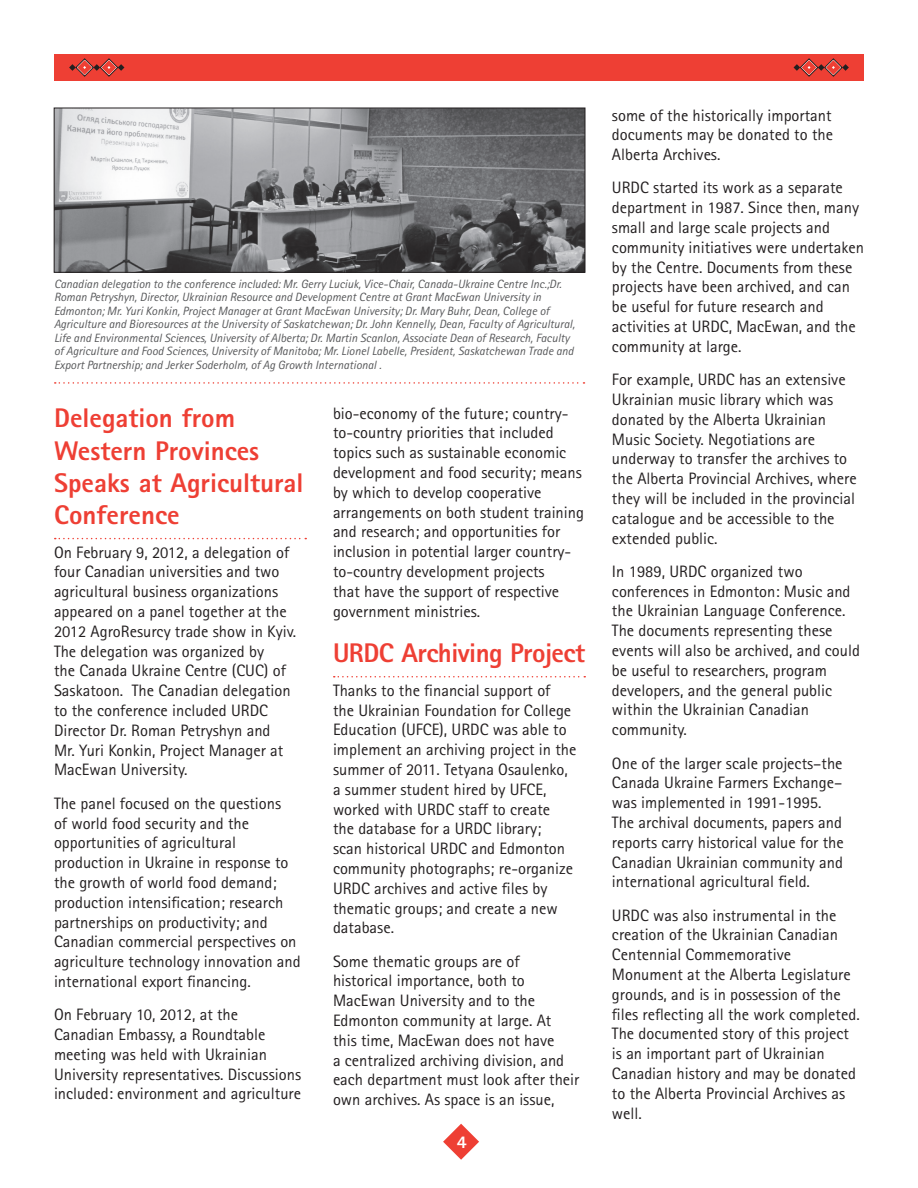
<style>
.page{position:relative;width:918px;height:1188px;background:#fff}
.page>*{position:absolute;margin:0;border:0;box-sizing:border-box;transform-origin:0 0}
.t1{font:800 27px/32.4px "Rotis Sans Serif";color:#ee3f34}
.t2{font:800 27px "Rotis Sans Serif";letter-spacing:-.02em;color:#ee3f34}
.t3{font:800 18px "Rotis Sans Serif";color:#fff}
.t4{font:16.5px/19.8px "Rotis Sans Serif";color:#231f20}
.t5{font:italic 12px/13.5px "Rotis Sans Serif";color:#57585a}
</style>
<div class="page">
<div style="left:54px;top:54px;width:810px;height:27px;background:#ee3f34"></div>
<svg style="left:794px;top:59px;width:55px;height:17px"></svg>
<svg style="left:69px;top:59px;width:55px;height:17px"></svg>
<svg style="left:443px;top:1124px;width:36px;height:36px"></svg>
<svg style="left:55px;top:538px;width:251px;height:1px"></svg>
<svg style="left:334px;top:676px;width:251px;height:1px"></svg>
<img style="left:56px;top:110px;width:527px;height:160px">
<div style="left:54px;top:108px;width:531px;height:164px;border:1px solid #231f20"></div>
<svg style="left:55px;top:382px;width:530px;height:2px"></svg>
<p class="t5" style="left:54px;top:277px;width:522px">Canadian delegation to the conference included: Mr. Gerry Luciuk, Vice-Chair, Canada-Ukraine Centre Inc.;Dr.<br>Roman Petryshyn, Director, Ukrainian Resource and Development Centre at Grant MacEwan University in Edmonton; Mr. Yuri Konkin, Project Manager at Grant MacEwan University; Dr. Mary Buhr, Dean, College of Agriculture and Bioresources at the University of Saskatchewan; Dr. John Kennelly, Dean, Faculty of Agricultural, Life and Environmental Sciences, University of Alberta; Dr. Martin Scanlon, Associate Dean of Research, Faculty of Agriculture and Food Sciences, University of Manitoba; Mr. Lionel Labelle, President, Saskatchewan Trade and Export Partnership; and Jerker Soderholm, of Ag Growth International .</p>
<h1 class="t1" style="left:54px;top:401px;width:251px">Delegation from<br>Western Provinces<br>Speaks at Agricultural<br>Conference</h1>
<p class="t4" style="left:54px;top:542px;width:244px">On February 9, 2012, a delegation of four Canadian universities and two agricultural business organizations appeared on a panel together at the 2012 AgroResurcy trade show in Kyiv.<br>The delegation was organized by<br>the Canada Ukraine Centre (CUC) of Saskatoon. The Canadian delegation to the conference included URDC Director Dr. Roman Petryshyn and<br>Mr. Yuri Konkin, Project Manager at MacEwan University.</p>
<p class="t4" style="left:54px;top:793px;width:248px">The panel focused on the questions<br>of world food security and the opportunities of agricultural production in Ukraine in response to the growth of world food demand; production intensification; research partnerships on productivity; and Canadian commercial perspectives on agriculture technology innovation and international export financing.</p>
<p class="t4" style="left:54px;top:1005px;width:249px">On February 10, 2012, at the Canadian Embassy, a Roundtable meeting was held with Ukrainian University representatives. Discussions included: environment and agriculture</p>
<p class="t4" style="left:333px;top:403px;width:253px">bio-economy of the future; country&shy;to-country priorities that included topics such as sustainable economic development and food security; means by which to develop cooperative arrangements on both student training and research; and opportunities for inclusion in potential larger country&shy;to-country development projects<br>that have the support of respective government ministries.</p>
<h1 class="t2" style="left:333px;top:636px;width:253px">URDC Archiving Project</h1>
<p class="t4" style="left:333px;top:680px;width:245px">Thanks to the financial support of<br>the Ukrainian Foundation for College<br>Education (UFCE), URDC was able to implement an archiving project in the summer of 2011. Tetyana Osaulenko, a summer student hired by UFCE, worked with URDC staff to create<br>the database for a URDC library;<br>scan historical URDC and Edmonton community photographs; re-organize<br>URDC archives and active files by thematic groups; and create a new database.</p>
<p class="t4" style="left:333px;top:951px;width:248px">Some thematic groups are of historical importance, both to<br>MacEwan University and to the<br>Edmonton community at large. At<br>this time, MacEwan does not have<br>a centralized archiving division, and each department must look after their own archives. As space is an issue,</p>
<p class="t3" style="left:457px;top:1131px;width:12px">4</p>
<p class="t4" style="left:612px;top:105px;width:223px;text-align:justify">some of the historically important documents may be donated to the Alberta Archives.</p>
<p class="t4" style="left:612px;top:178px;width:253px">URDC started its work as a separate department in 1987. Since then, many small and large scale projects and community initiatives were undertaken by the Centre. Documents from these projects have been archived, and can be useful for future research and activities at URDC, MacEwan, and the community at large.</p>
<p class="t4" style="left:612px;top:370px;width:246px">For example, URDC has an extensive Ukrainian music library which was donated by the Alberta Ukrainian Music Society. Negotiations are underway to transfer the archives to the Alberta Provincial Archives, where they will be included in the provincial catalogue and be accessible to the extended public.</p>
<p class="t4" style="left:612px;top:561px;width:250px">In 1989, URDC organized two conferences in Edmonton: Music and the Ukrainian Language Conference.<br>The documents representing these events will also be archived, and could be useful to researchers, program developers, and the general public within the Ukrainian Canadian community.</p>
<p class="t4" style="left:612px;top:753px;width:233px">One of the larger scale projects–the Canada Ukraine Farmers Exchange– was implemented in 1991-1995.<br>The archival documents, papers and reports carry historical value for the Canadian Ukrainian community and international agricultural field.</p>
<p class="t4" style="left:612px;top:905px;width:249px">URDC was also instrumental in the creation of the Ukrainian Canadian<br>Centennial Commemorative<br>Monument at the Alberta Legislature grounds, and is in possession of the files reflecting all the work completed.<br>The documented story of this project is an important part of Ukrainian<br>Canadian history and may be donated to the Alberta Provincial Archives as well.</p>
</div>
